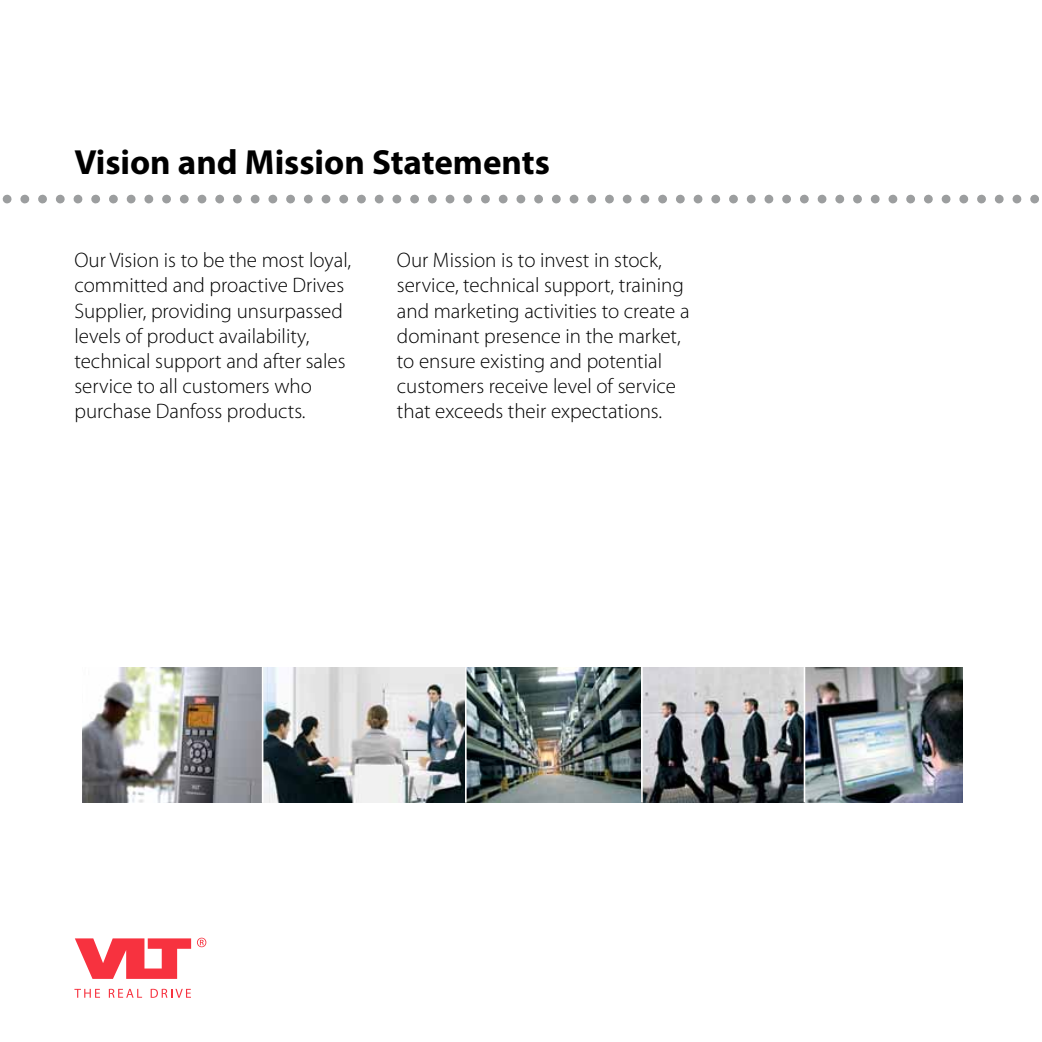
<style>
.page{position:relative;width:1042px;height:1042px;background:#fff}
.page>*{position:absolute;margin:0;border:0;box-sizing:border-box;transform-origin:0 0}
.t1{font:700 35px "Myriad Pro";color:#000}
.t2{font:300 21px/25.2px "Myriad Pro";color:#000}
.t3{font:15.92px "Myriad Pro";color:#000}
.s1{color:#cd071e}
</style>
<div class="page">
<svg style="left:74px;top:989px;width:26px;height:8px"></svg>
<svg style="left:109px;top:989px;width:33px;height:8px"></svg>
<svg style="left:151px;top:989px;width:40px;height:9px"></svg>
<svg style="left:197px;top:937px;width:9px;height:10px"></svg>
<svg style="left:75px;top:938px;width:116px;height:41px"></svg>
<svg style="left:7px;top:195px;width:1032px;height:8px"></svg>
<img style="left:82px;top:667px;width:880px;height:135px">
<hr style="left:262px;top:667px;width:1px;height:135px;background:#fff">
<hr style="left:465px;top:667px;width:2px;height:135px;background:#fff">
<hr style="left:641px;top:667px;width:2px;height:135px;background:#fff">
<hr style="left:803px;top:667px;width:2px;height:135px;background:#fff">
<h1 class="t1" style="left:74px;top:139px;width:477px">Vision and Mission Statements</h1>
<p class="t3" style="left:362px;top:159px;width:152px"><span class="s1">■</span> Proactive Marketing</p>
<p class="t3" style="left:82px;top:160px;width:180px"><span class="s1">■</span> External Sales Employee</p>
<p class="t2" style="left:74px;top:247px;width:278px">Our Vision is to be the most loyal, committed and proactive Drives<br>Supplier, providing unsurpassed levels of product availability, technical support and after sales service to all customers who purchase Danfoss products.</p>
<p class="t2" style="left:397px;top:247px;width:294px">Our Mission is to invest in stock, service, technical support, training and marketing activities to create a dominant presence in the market, to ensure existing and potential customers receive level of service that exceeds their expectations.</p>
<p class="t3" style="left:82px;top:255px;width:244px"><span class="s1">■</span> Telephone Support (Out of Hours)</p>
<p class="t3" style="left:82px;top:284px;width:140px"><span class="s1">■</span> Exclusivity 1st of 3</p>
<p class="t3" style="left:380px;top:255px;width:94px">– DECOM/EDI</p>
</div>
